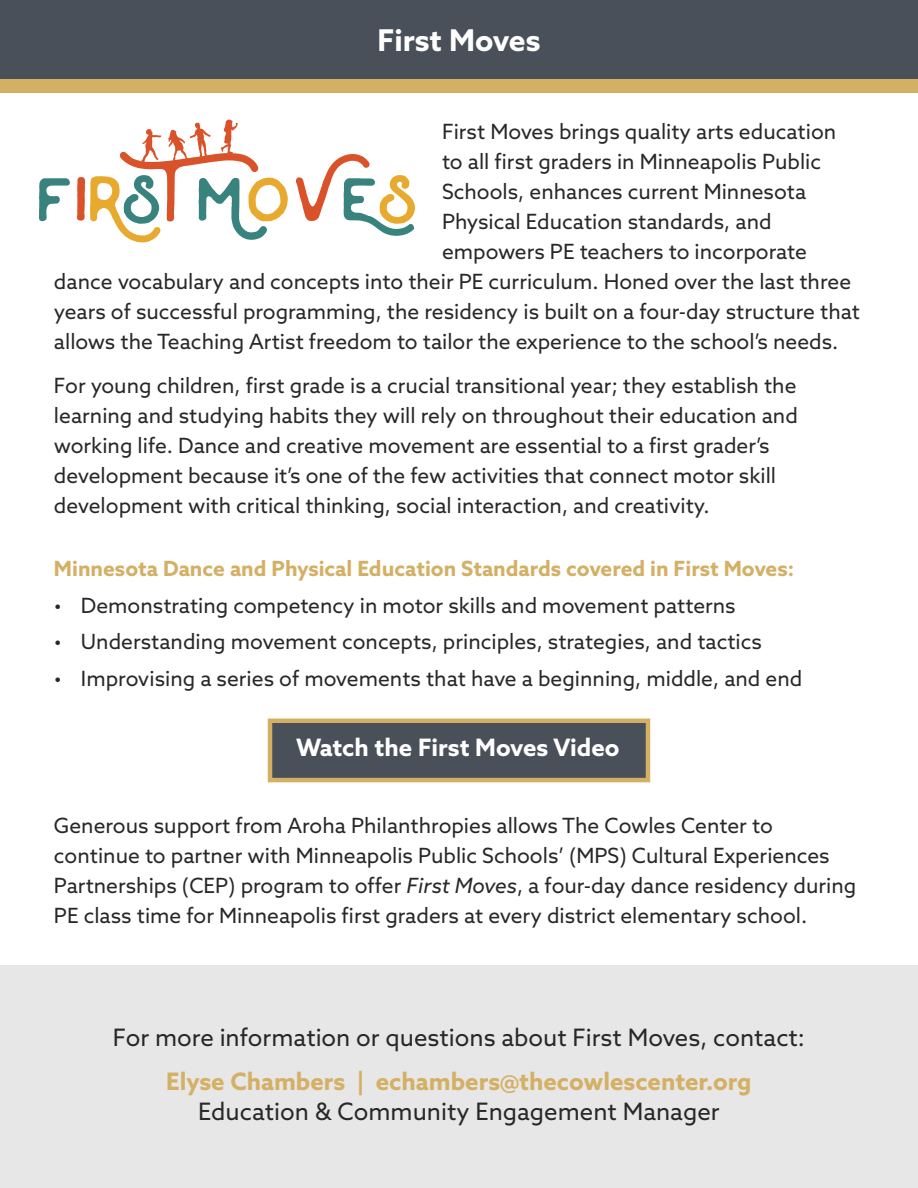
<style>
.page{position:relative;width:918px;height:1188px;background:#fff}
.page>*{position:absolute;margin:0;border:0;box-sizing:border-box;transform-origin:0 0}
.t1{font:700 30px "Azo Sans";color:#fff}
.t2{font:24px "Azo Sans";color:#292829}
.t3{font:700 24px "Azo Sans";color:#d4b065}
.t4{font:700 24px "Azo Sans";color:#fff}
.t5{font:21px/30px "Azo Sans";color:#292829}
.t6{font:700 21px "Azo Sans";color:#d4b065}
.s1{font-style:italic}
</style>
<div class="page">
<div style="left:0;top:966px;width:918px;height:222px;background:#e7e7e7"></div>
<div style="left:0;top:0;width:918px;height:79px;background:#4a505a"></div>
<div style="left:0;top:79px;width:918px;height:13px;background:#d4b065"></div>
<div style="left:268px;top:718px;width:382px;height:64px;background:#4a505a;border:4px solid #d4b065"></div>
<svg style="left:39px;top:178px;width:31px;height:43px"></svg>
<svg style="left:296px;top:154px;width:119px;height:82px"></svg>
<svg style="left:77px;top:119px;width:211px;height:123px"></svg>
<h1 class="t1" style="left:377px;top:20px;width:165px">First Moves</h1>
<p class="t5" style="left:442px;top:116px;width:396px">First Moves brings quality arts education</p>
<p class="t5" style="left:442px;top:146px;width:381px">to all first graders in Minneapolis Public</p>
<p class="t5" style="left:442px;top:176px;width:366px">Schools, enhances current Minnesota</p>
<p class="t5" style="left:442px;top:206px;width:331px">Physical Education standards, and</p>
<p class="t5" style="left:442px;top:236px;width:366px">empowers PE teachers to incorporate</p>
<p class="t5" style="left:54px;top:266px;width:799px">dance vocabulary and concepts into their PE curriculum. Honed over the last three</p>
<p class="t5" style="left:54px;top:296px;width:808px">years of successful programming, the residency is built on a four-day structure that</p>
<p class="t5" style="left:54px;top:326px;width:786px">allows the Teaching Artist freedom to tailor the experience to the school’s needs.</p>
<p class="t5" style="left:54px;top:370px;width:745px">For young children, first grade is a crucial transitional year; they establish the learning and studying habits they will rely on throughout their education and working life. Dance and creative movement are essential to a first grader’s development because it’s one of the few activities that connect motor skill development with critical thinking, social interaction, and creativity.</p>
<p class="t6" style="left:54px;top:554px;width:742px">Minnesota Dance and Physical Education Standards covered in First Moves:</p>
<p class="t5" style="left:54px;top:590px;width:683px">• Demonstrating competency in motor skills and movement patterns</p>
<p class="t5" style="left:54px;top:627px;width:709px">• Understanding movement concepts, principles, strategies, and tactics</p>
<p class="t5" style="left:54px;top:663px;width:750px">• Improvising a series of movements that have a beginning, middle, and end</p>
<p class="t4" style="left:296px;top:732px;width:325px">Watch the First Moves Video</p>
<p class="t5" style="left:54px;top:810px;width:804px">Generous support from Aroha Philanthropies allows The Cowles Center to continue to partner with Minneapolis Public Schools’ (MPS) Cultural Experiences Partnerships (CEP) program to offer <span class="s1">First Moves</span>, a four-day dance residency during PE class time for Minneapolis first graders at every district elementary school.</p>
<p class="t2" style="left:113px;top:1022px;width:694px">For more information or questions about First Moves, contact:</p>
<p class="t3" style="left:166px;top:1065px;width:587px">Elyse Chambers | echambers@thecowlescenter.org</p>
<p class="t2" style="left:198px;top:1095px;width:523px">Education &amp; Community Engagement Manager</p>
</div>
